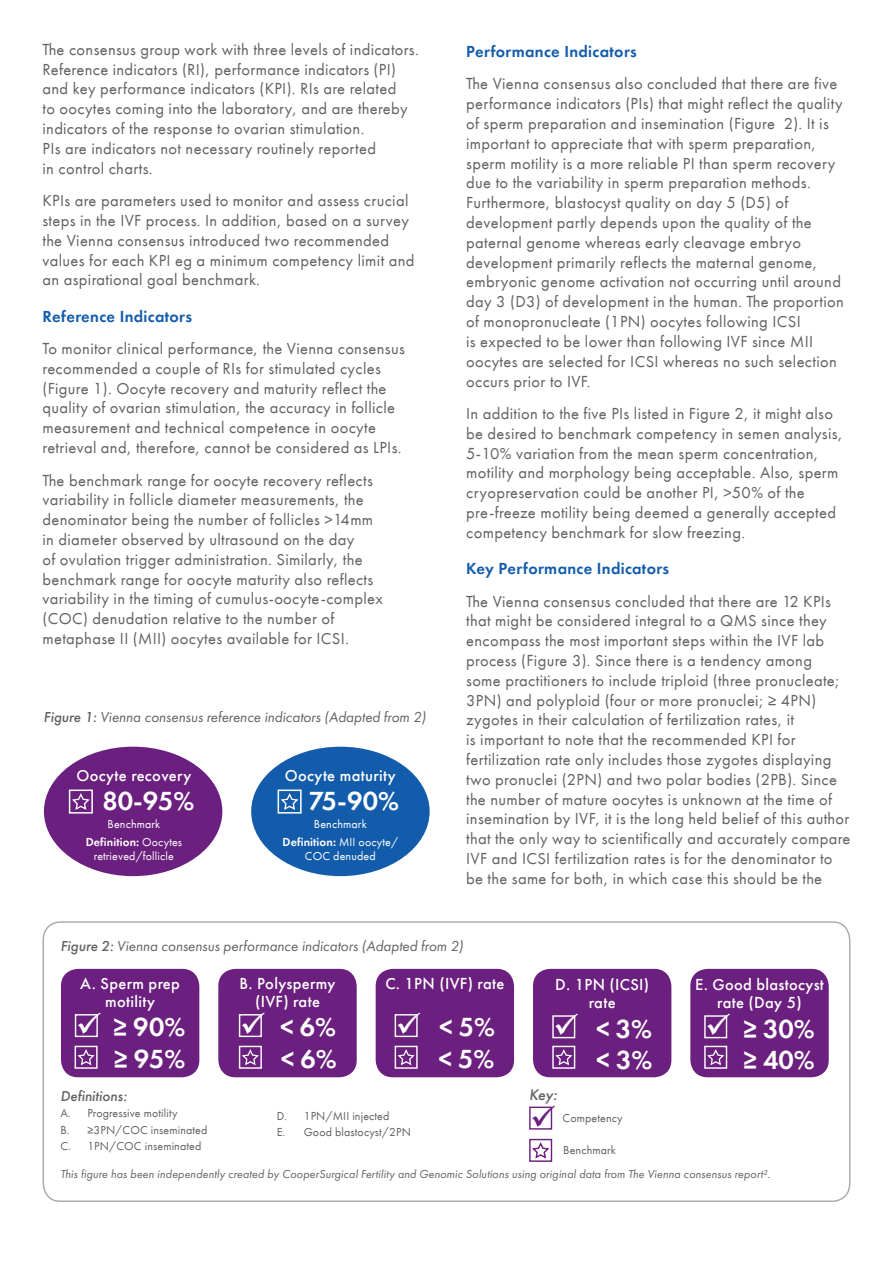
<style>
.page{position:relative;width:893px;height:1263px;background:#fff}
.page>*{position:absolute;margin:0;border:0;box-sizing:border-box;transform-origin:0 0}
.Big_Numbers_18pt_-_W{font:600 27px "Futura PT";color:#fff}
.Body_Copy_11pt_Bk{font:16.5px/19.8px "Futura PT";letter-spacing:.02em;color:#636366}
.Graphic_Heading_Md_1{font:500 16.5px/18px "Futura PT";letter-spacing:.02em;color:#fff;text-align:center}
.Body_Header_Dm_11pt{font:600 16.5px "Futura PT";letter-spacing:.02em;color:#135cab}
.Figure_Lt_10pt_-_Gre{font:italic 500 15.75px "Futura PT";color:#636366}
.Figure_Lt_10pt_-_Gre-2{font:italic 15px "Futura PT";color:#636366}
.Figure_Lt_10pt_-_Gre-3{font:italic 500 15px "Futura PT";color:#636366}
.Addendum_Bk_8pt{font:italic 12px "Futura PT";letter-spacing:.01em;color:#636366}
.Addendum_Bk_8pt-2{font:12px "Futura PT";letter-spacing:.01em;color:#636366}
.Table_Text_Bk_8pt{font:12px/14.4px "Futura PT";letter-spacing:.01em;color:#fff;text-align:center}
.s1{font-weight:500}
.s2{font-weight:600}
</style>
<div class="page">
<div style="left:44px;top:747px;width:178px;height:129px;background:#6b1f7e;border-radius:50%"></div>
<div style="left:251px;top:747px;width:179px;height:129px;background:#135cab;border-radius:50%"></div>
<div style="left:69px;top:789px;width:24px;height:24px;border:2px solid #fff"></div>
<svg style="left:71px;top:793px;width:20px;height:18px"></svg>
<div style="left:278px;top:789px;width:24px;height:24px;border:2px solid #fff"></div>
<svg style="left:279px;top:793px;width:21px;height:18px"></svg>
<div style="left:61px;top:969px;width:138px;height:108px;background:#6b1f7e;border-radius:17px"></div>
<div style="left:75px;top:1014px;width:23px;height:23px;border:1px solid #fff"></div>
<div style="left:75px;top:1046px;width:23px;height:23px;border:1px solid #fff"></div>
<svg style="left:76px;top:1049px;width:19px;height:17px"></svg>
<div style="left:218px;top:969px;width:139px;height:108px;background:#6b1f7e;border-radius:17px"></div>
<div style="left:239px;top:1014px;width:23px;height:23px;border:1px solid #fff"></div>
<div style="left:239px;top:1046px;width:23px;height:23px;border:1px solid #fff"></div>
<svg style="left:242px;top:1049px;width:17px;height:17px"></svg>
<div style="left:376px;top:969px;width:138px;height:108px;background:#6b1f7e;border-radius:17px"></div>
<div style="left:395px;top:1014px;width:23px;height:23px;border:1px solid #fff"></div>
<div style="left:395px;top:1046px;width:23px;height:23px;border:1px solid #fff"></div>
<svg style="left:396px;top:1049px;width:19px;height:17px"></svg>
<div style="left:533px;top:969px;width:138px;height:108px;background:#6b1f7e;border-radius:17px"></div>
<div style="left:552px;top:1015px;width:23px;height:23px;border:1px solid #fff"></div>
<div style="left:552px;top:1046px;width:23px;height:23px;border:1px solid #fff"></div>
<svg style="left:555px;top:1049px;width:19px;height:17px"></svg>
<div style="left:690px;top:969px;width:139px;height:108px;background:#6b1f7e;border-radius:17px"></div>
<div style="left:704px;top:1015px;width:23px;height:23px;border:1px solid #fff"></div>
<div style="left:704px;top:1046px;width:23px;height:23px;border:1px solid #fff"></div>
<svg style="left:707px;top:1049px;width:17px;height:17px"></svg>
<div style="left:529px;top:1106px;width:23px;height:23px;border:1px solid #6b1f7e"></div>
<div style="left:529px;top:1139px;width:23px;height:23px;border:1px solid #6b1f7e"></div>
<svg style="left:530px;top:1142px;width:21px;height:18px"></svg>
<svg style="left:78px;top:1014px;width:20px;height:20px"></svg>
<svg style="left:242px;top:1014px;width:20px;height:20px"></svg>
<svg style="left:398px;top:1014px;width:20px;height:20px"></svg>
<svg style="left:556px;top:1015px;width:20px;height:20px"></svg>
<svg style="left:707px;top:1015px;width:21px;height:20px"></svg>
<svg style="left:532px;top:1106px;width:21px;height:20px"></svg>
<p class="Body_Copy_11pt_Bk" style="left:43px;top:39px;width:378px">The consensus group work with three levels of indicators.<br>Reference indicators (RI), performance indicators (PI) and key performance indicators (KPI). RIs are related<br>to oocytes coming into the laboratory, and are thereby indicators of the response to ovarian stimulation.<br>PIs are indicators not necessary routinely reported<br>in control charts.</p>
<p class="Body_Copy_11pt_Bk" style="left:43px;top:191px;width:373px">KPIs are parameters used to monitor and assess crucial steps in the IVF process. In addition, based on a survey the Vienna consensus introduced two recommended values for each KPI eg a minimum competency limit and an aspirational goal benchmark.</p>
<p class="Body_Header_Dm_11pt" style="left:43px;top:306px;width:151px">Reference Indicators</p>
<p class="Body_Copy_11pt_Bk" style="left:43px;top:339px;width:364px">To monitor clinical performance, the Vienna consensus recommended a couple of RIs for stimulated cycles (Figure 1). Oocyte recovery and maturity reflect the quality of ovarian stimulation, the accuracy in follicle measurement and technical competence in oocyte retrieval and, therefore, cannot be considered as LPIs.</p>
<p class="Body_Copy_11pt_Bk" style="left:43px;top:470px;width:342px">The benchmark range for oocyte recovery reflects variability in follicle diameter measurements, the denominator being the number of follicles &gt;14mm in diameter observed by ultrasound on the day<br>of ovulation trigger administration. Similarly, the benchmark range for oocyte maturity also reflects variability in the timing of cumulus-oocyte-complex (COC) denudation relative to the number of metaphase II (MII) oocytes available for ICSI.</p>
<p class="Figure_Lt_10pt_-_Gre-2" style="left:44px;top:708px;width:384px"><span class="s1">Figure 1:</span> Vienna consensus reference indicators (Adapted from 2)</p>
<p class="Graphic_Heading_Md_1" style="left:76px;top:766px;width:116px">Oocyte recovery</p>
<p class="Big_Numbers_18pt_-_W" style="left:102px;top:784px;width:93px">80-95%</p>
<p class="Table_Text_Bk_8pt" style="left:108px;top:817px;width:54px">Benchmark</p>
<p class="Table_Text_Bk_8pt" style="left:86px;top:834px;width:98px"><span class="s2">Definition:</span> Oocytes retrieved/follicle</p>
<p class="Graphic_Heading_Md_1" style="left:285px;top:766px;width:112px">Oocyte maturity</p>
<p class="Table_Text_Bk_8pt" style="left:314px;top:817px;width:54px">Benchmark</p>
<p class="Table_Text_Bk_8pt" style="left:283px;top:834px;width:117px"><span class="s2">Definition:</span> MII oocyte/<br>COC denuded</p>
<p class="Big_Numbers_18pt_-_W" style="left:309px;top:784px;width:92px">75-90%</p>
<p class="Body_Header_Dm_11pt" style="left:466px;top:41px;width:172px">Performance Indicators</p>
<p class="Body_Copy_11pt_Bk" style="left:466px;top:74px;width:379px">The Vienna consensus also concluded that there are five performance indicators (PIs) that might reflect the quality of sperm preparation and insemination (Figure 2). It is important to appreciate that with sperm preparation, sperm motility is a more reliable PI than sperm recovery due to the variability in sperm preparation methods.<br>Furthermore, blastocyst quality on day 5 (D5) of development partly depends upon the quality of the paternal genome whereas early cleavage embryo development primarily reflects the maternal genome, embryonic genome activation not occurring until around day 3 (D3) of development in the human. The proportion of monopronucleate (1PN) oocytes following ICSI<br>is expected to be lower than following IVF since MII oocytes are selected for ICSI whereas no such selection occurs prior to IVF.</p>
<p class="Body_Copy_11pt_Bk" style="left:466px;top:404px;width:378px">In addition to the five PIs listed in Figure 2, it might also be desired to benchmark competency in semen analysis, 5-10% variation from the mean sperm concentration, motility and morphology being acceptable. Also, sperm cryopreservation could be another PI, &gt;50% of the pre-freeze motility being deemed a generally accepted competency benchmark for slow freezing.</p>
<p class="Body_Header_Dm_11pt" style="left:466px;top:558px;width:205px">Key Performance Indicators</p>
<p class="Body_Copy_11pt_Bk" style="left:466px;top:591px;width:386px">The Vienna consensus concluded that there are 12 KPIs that might be considered integral to a QMS since they encompass the most important steps within the IVF lab process (Figure 3). Since there is a tendency among some practitioners to include triploid (three pronucleate; 3PN) and polyploid (four or more pronuclei; ≥ 4PN) zygotes in their calculation of fertilization rates, it<br>is important to note that the recommended KPI for fertilization rate only includes those zygotes displaying two pronuclei (2PN) and two polar bodies (2PB). Since the number of mature oocytes is unknown at the time of insemination by IVF, it is the long held belief of this author that the only way to scientifically and accurately compare IVF and ICSI fertilization rates is for the denominator to be the same for both, in which case this should be the</p>
<p class="Figure_Lt_10pt_-_Gre-2" style="left:60px;top:937px;width:404px"><span class="s1">Figure 2:</span> Vienna consensus performance indicators (Adapted from 2)</p>
<p class="Graphic_Heading_Md_1" style="left:80px;top:974px;width:101px">A. Sperm prep motility</p>
<p class="Big_Numbers_18pt_-_W" style="left:113px;top:1010px;width:73px">≥ 90%</p>
<p class="Big_Numbers_18pt_-_W" style="left:114px;top:1042px;width:73px">≥ 95%</p>
<p class="Figure_Lt_10pt_-_Gre-3" style="left:60px;top:1086px;width:68px">Definitions:</p>
<p class="Addendum_Bk_8pt-2" style="left:60px;top:1106px;width:119px">A. Progressive motility</p>
<p class="Addendum_Bk_8pt-2" style="left:60px;top:1123px;width:149px">B. ≥3PN/COC inseminated</p>
<p class="Addendum_Bk_8pt-2" style="left:60px;top:1139px;width:143px">C. 1PN/COC inseminated</p>
<p class="Graphic_Heading_Md_1" style="left:240px;top:974px;width:97px">B. Polyspermy (IVF) rate</p>
<p class="Big_Numbers_18pt_-_W" style="left:280px;top:1010px;width:58px">&lt; 6%</p>
<p class="Big_Numbers_18pt_-_W" style="left:281px;top:1042px;width:58px">&lt; 6%</p>
<p class="Graphic_Heading_Md_1" style="left:385px;top:974px;width:120px">C. 1PN (IVF) rate</p>
<p class="Big_Numbers_18pt_-_W" style="left:439px;top:1010px;width:58px">&lt; 5%</p>
<p class="Big_Numbers_18pt_-_W" style="left:438px;top:1042px;width:58px">&lt; 5%</p>
<p class="Addendum_Bk_8pt-2" style="left:277px;top:1109px;width:114px">D. 1PN/MII injected</p>
<p class="Addendum_Bk_8pt-2" style="left:277px;top:1125px;width:136px">E. Good blastocyst/2PN</p>
<p class="Graphic_Heading_Md_1" style="left:555px;top:975px;width:96px">D. 1PN (ICSI) rate</p>
<p class="Big_Numbers_18pt_-_W" style="left:596px;top:1012px;width:58px">&lt; 3%</p>
<p class="Big_Numbers_18pt_-_W" style="left:596px;top:1043px;width:58px">&lt; 3%</p>
<p class="Figure_Lt_10pt_-_Gre" style="left:529px;top:1085px;width:30px">Key:</p>
<p class="Addendum_Bk_8pt-2" style="left:562px;top:1111px;width:62px">Competency</p>
<p class="Addendum_Bk_8pt-2" style="left:563px;top:1142px;width:54px">Benchmark</p>
<p class="Graphic_Heading_Md_1" style="left:695px;top:975px;width:130px">E. Good blastocyst rate (Day 5)</p>
<p class="Big_Numbers_18pt_-_W" style="left:743px;top:1012px;width:73px">≥ 30%</p>
<p class="Big_Numbers_18pt_-_W" style="left:743px;top:1043px;width:73px">≥ 40%</p>
<p class="Addendum_Bk_8pt" style="left:60px;top:1167px;width:711px">This figure has been independently created by CooperSurgical Fertility and Genomic Solutions using original data from The Vienna consensus report².</p>
</div>
